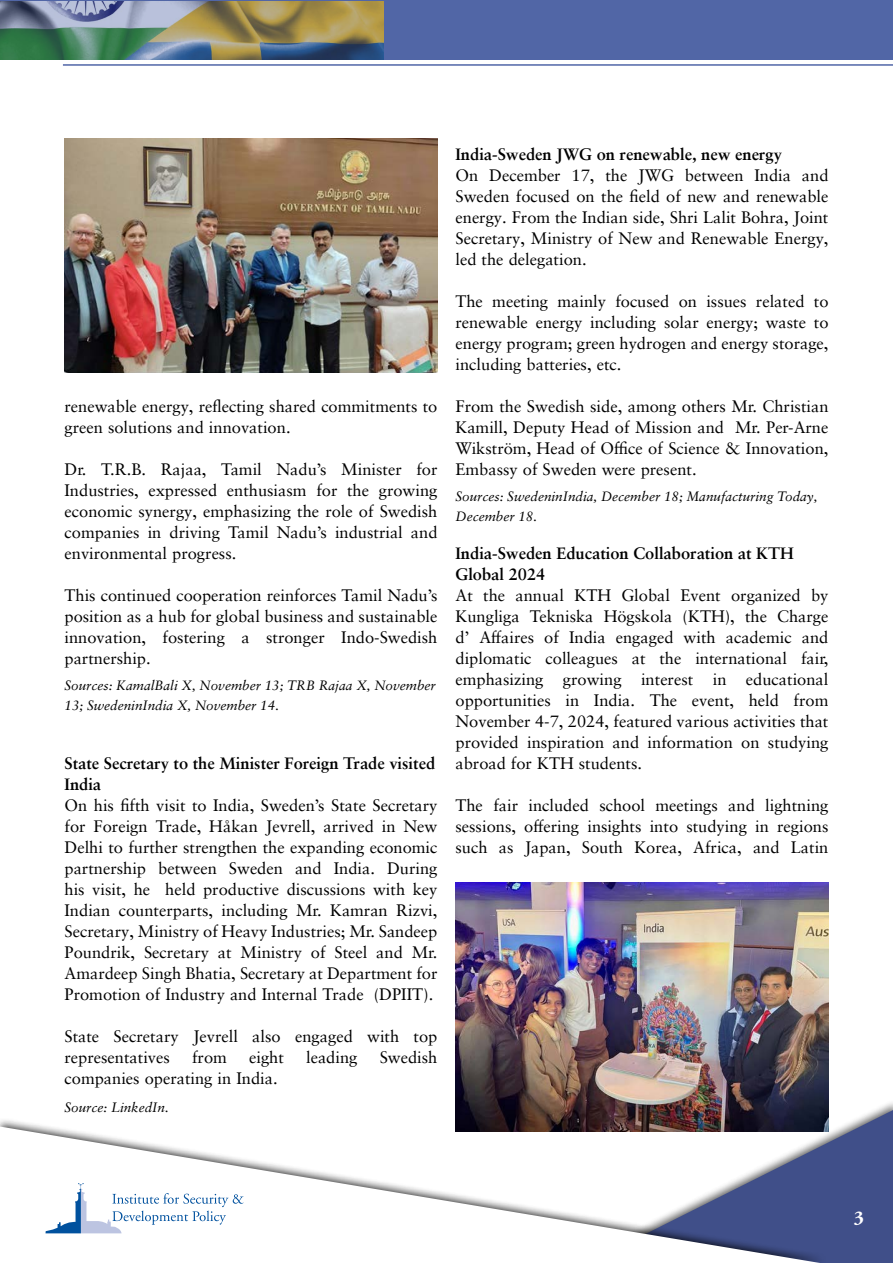
<style>
.page{position:relative;width:893px;height:1263px;background:#fff}
.page>*{position:absolute;margin:0;border:0;box-sizing:border-box;transform-origin:0 0}
.t1{font:700 19.5px "Adobe Garamond Pro";color:#fff}
.t2{font:16.5px/21px "Sabon";color:#000;text-align:justify}
.t3{font:700 16.5px/21px "Sabon";color:#000}
.t4{font:italic 13.5px/19.8px "Sabon";color:#000}
</style>
<div class="page">
<hr style="left:63px;top:64px;width:830px;height:2px;background:#5066a7">
<svg style="left:828px;top:1110px;width:65px;height:153px;background:#505d91"></svg>
<div style="left:0;top:1117px;width:828px;height:146px;background:#000;opacity:.75"></div>
<svg style="left:0;top:1126px;width:820px;height:137px"></svg>
<div style="left:0;top:0;width:893px;height:60px;background:#5166a6"></div>
<img style="left:0;top:2px;width:384px;height:58px">
<svg style="left:45px;top:1183px;width:199px;height:50px"></svg>
<img style="left:64px;top:139px;width:373px;height:233px">
<img style="left:455px;top:882px;width:373px;height:250px">
<p class="t2" style="left:64px;top:395px;width:374px">renewable energy, reflecting shared commitments to green solutions and innovation.</p>
<p class="t2" style="left:64px;top:458px;width:374px">Dr. T.R.B. Rajaa, Tamil Nadu’s Minister for Industries, expressed enthusiasm for the growing economic synergy, emphasizing the role of Swedish companies in driving Tamil Nadu’s industrial and environmental progress.</p>
<p class="t2" style="left:64px;top:584px;width:374px">This continued cooperation reinforces Tamil Nadu’s position as a hub for global business and sustainable innovation, fostering a stronger Indo-Swedish partnership.</p>
<p class="t4" style="left:64px;top:675px;width:373px">Sources: KamalBali X, November 13; TRB Rajaa X, November<br>13; SwedeninIndia X, November 14.</p>
<p class="t3" style="left:64px;top:752px;width:372px">State Secretary to the Minister Foreign Trade visited<br>India</p>
<p class="t2" style="left:64px;top:794px;width:374px">On his fifth visit to India, Sweden’s State Secretary for Foreign Trade, Håkan Jevrell, arrived in New Delhi to further strengthen the expanding economic partnership between Sweden and India. During his visit, he held productive discussions with key Indian counterparts, including Mr. Kamran Rizvi, Secretary, Ministry of Heavy Industries; Mr. Sandeep Poundrik, Secretary at Ministry of Steel and Mr.<br>Amardeep Singh Bhatia, Secretary at Department for Promotion of Industry and Internal Trade (DPIIT).</p>
<p class="t2" style="left:64px;top:1025px;width:374px">State Secretary Jevrell also engaged with top representatives</p>
<p class="t2" style="left:192px;top:1046px;width:36px">from</p>
<p class="t2" style="left:249px;top:1046px;width:36px">eight</p>
<p class="t2" style="left:306px;top:1046px;width:53px">leading</p>
<p class="t2" style="left:380px;top:1046px;width:59px">Swedish</p>
<p class="t2" style="left:64px;top:1067px;width:215px">companies operating in India.</p>
<p class="t4" style="left:64px;top:1097px;width:106px">Source: LinkedIn.</p>
<p class="t3" style="left:455px;top:143px;width:328px">India-Sweden JWG on renewable, new energy</p>
<p class="t2" style="left:455px;top:164px;width:374px">On December 17, the JWG between India and Sweden focused on the field of new and renewable energy. From the Indian side, Shri Lalit Bohra, Joint Secretary, Ministry of New and Renewable Energy, led the delegation.</p>
<p class="t2" style="left:455px;top:290px;width:374px">The meeting mainly focused on issues related to renewable energy including solar energy; waste to energy program; green hydrogen and energy storage, including batteries, etc.</p>
<p class="t2" style="left:455px;top:395px;width:374px">From the Swedish side, among others Mr. Christian Kamill, Deputy Head of Mission and Mr. Per-Arne Wikström, Head of Office of Science &amp; Innovation, Embassy of Sweden were present.</p>
<p class="t4" style="left:455px;top:486px;width:363px">Sources: SwedeninIndia, December 18; Manufacturing Today,<br>December 18.</p>
<p class="t3" style="left:455px;top:542px;width:340px">India-Sweden Education Collaboration at KTH<br>Global 2024</p>
<p class="t2" style="left:455px;top:584px;width:374px">At the annual KTH Global Event organized by Kungliga Tekniska Högskola (KTH), the Charge d’ Affaires of India engaged with academic and diplomatic colleagues at the international fair, emphasizing growing interest in educational opportunities in India. The event, held from November 4-7, 2024, featured various activities that provided inspiration and information on studying abroad for KTH students.</p>
<p class="t2" style="left:455px;top:794px;width:374px">The fair included school meetings and lightning sessions, offering insights into studying in regions such as Japan, South Korea, Africa, and Latin</p>
<p class="t1" style="left:854px;top:1206px;width:12px">3</p>
</div>
